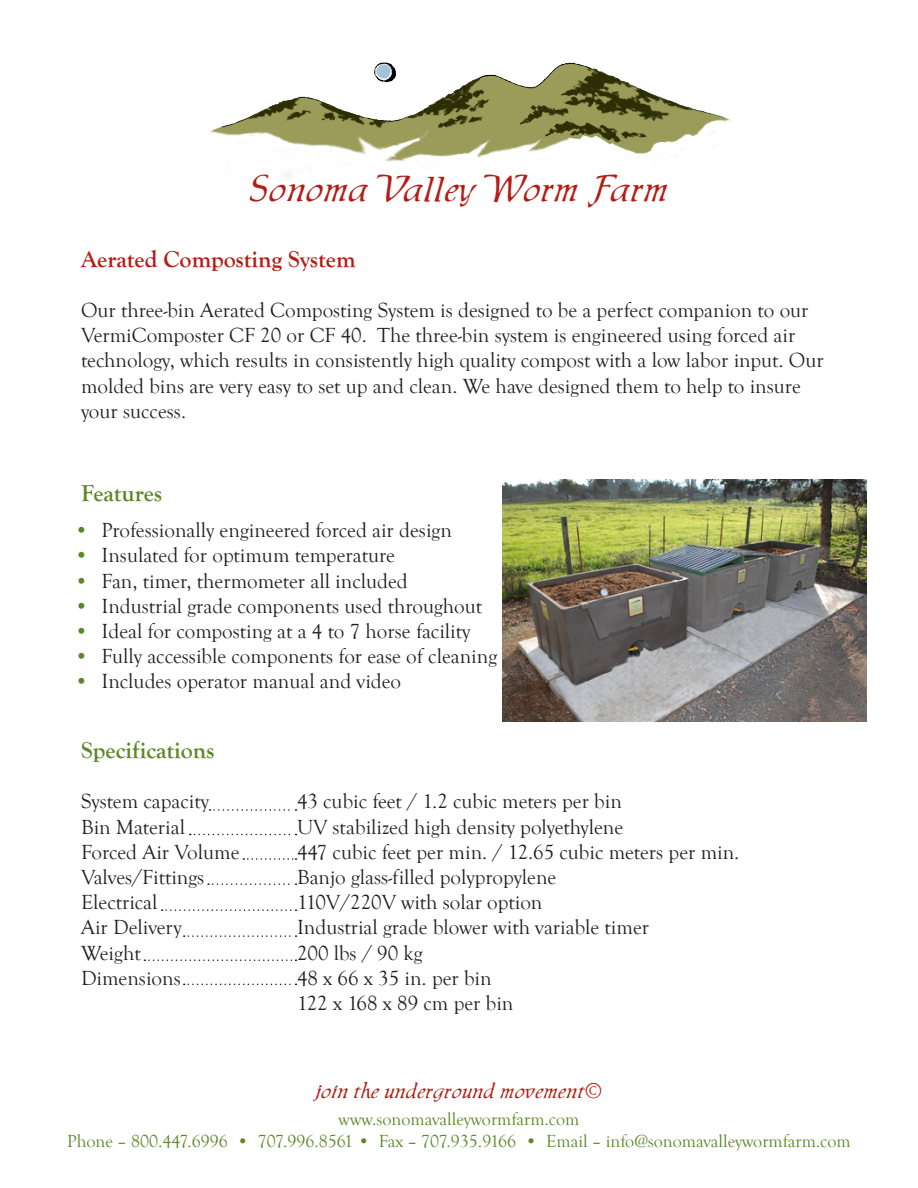
<style>
.page{position:relative;width:918px;height:1188px;background:#fff}
.page>*{position:absolute;margin:0;border:0;box-sizing:border-box;transform-origin:0 0}
.t1{font:36px "Chaucer";color:#b41d15}
.t2{font:700 24px "Goudy Old Style T";color:#b41d15}
.t3{font:700 24px "Goudy Old Style T";color:#5c8727}
.t4{font:21px/25.2px "Goudy Old Style T";color:#231f20}
.t5{font:21px "Chaucer";color:#b41d15}
.t6{font:18px "Goudy Old Style T";color:#5c8727}
.s1{color:#5c8727}
</style>
<div class="page">
<img style="left:210px;top:62px;width:522px;height:116px">
<img style="left:502px;top:480px;width:365px;height:242px">
<svg style="left:210px;top:809px;width:86px;height:2px"></svg>
<svg style="left:190px;top:834px;width:107px;height:1px"></svg>
<svg style="left:208px;top:883px;width:88px;height:2px"></svg>
<svg style="left:184px;top:984px;width:113px;height:1px"></svg>
<svg style="left:243px;top:858px;width:54px;height:2px"></svg>
<svg style="left:162px;top:909px;width:135px;height:2px"></svg>
<svg style="left:184px;top:935px;width:113px;height:2px"></svg>
<svg style="left:144px;top:959px;width:153px;height:2px"></svg>
<p class="t1" style="left:249px;top:166px;width:421px">Sonoma Valley Worm Farm</p>
<p class="t2" style="left:81px;top:245px;width:276px">Aerated Composting System</p>
<p class="t4" style="left:81px;top:298px;width:744px">Our three-bin Aerated Composting System is designed to be a perfect companion to our VermiComposter CF 20 or CF 40. The three-bin system is engineered using forced air technology, which results in consistently high quality compost with a low labor input. Our molded bins are very easy to set up and clean. We have designed them to help to insure your success.</p>
<p class="t3" style="left:81px;top:480px;width:83px">Features</p>
<p class="t4" style="left:75px;top:518px;width:379px"><span class="s1">•</span> Professionally engineered forced air design</p>
<p class="t4" style="left:75px;top:543px;width:322px"><span class="s1">•</span> Insulated for optimum temperature</p>
<p class="t4" style="left:75px;top:569px;width:335px"><span class="s1">•</span> Fan, timer, thermometer all included</p>
<p class="t4" style="left:75px;top:594px;width:409px"><span class="s1">•</span> Industrial grade components used throughout</p>
<p class="t4" style="left:75px;top:619px;width:397px"><span class="s1">•</span> Ideal for composting at a 4 to 7 horse facility</p>
<p class="t4" style="left:75px;top:644px;width:424px"><span class="s1">•</span> Fully accessible components for ease of cleaning</p>
<p class="t4" style="left:75px;top:669px;width:328px"><span class="s1">•</span> Includes operator manual and video</p>
<p class="t3" style="left:81px;top:737px;width:135px">Specifications</p>
<p class="t4" style="left:81px;top:789px;width:129px">System capacity</p>
<p class="t4" style="left:297px;top:789px;width:326px">43 cubic feet / 1.2 cubic meters per bin</p>
<p class="t4" style="left:81px;top:815px;width:106px">Bin Material</p>
<p class="t4" style="left:297px;top:815px;width:328px">UV stabilized high density polyethylene</p>
<p class="t4" style="left:81px;top:840px;width:160px">Forced Air Volume</p>
<p class="t4" style="left:297px;top:840px;width:444px">447 cubic feet per min. / 12.65 cubic meters per min.</p>
<p class="t4" style="left:81px;top:865px;width:125px">Valves/Fittings</p>
<p class="t4" style="left:297px;top:865px;width:261px">Banjo glass-filled polypropylene</p>
<p class="t4" style="left:81px;top:890px;width:78px">Electrical</p>
<p class="t4" style="left:297px;top:890px;width:247px">110V/220V with solar option</p>
<p class="t4" style="left:81px;top:915px;width:102px">Air Delivery</p>
<p class="t4" style="left:297px;top:915px;width:354px">Industrial grade blower with variable timer</p>
<p class="t4" style="left:81px;top:941px;width:61px">Weight</p>
<p class="t4" style="left:297px;top:941px;width:127px">200 lbs / 90 kg</p>
<p class="t4" style="left:81px;top:966px;width:101px">Dimensions</p>
<p class="t4" style="left:297px;top:966px;width:196px">48 x 66 x 35 in. per bin</p>
<p class="t4" style="left:297px;top:991px;width:218px">122 x 168 x 89 cm per bin</p>
<p class="t5" style="left:316px;top:1077px;width:288px">join the underground movement©</p>
<p class="t6" style="left:339px;top:1110px;width:242px">www.sonomavalleywormfarm.com</p>
<p class="t6" style="left:67px;top:1131px;width:785px">Phone – 800.447.6996 • 707.996.8561 • Fax – 707.935.9166 • Email – info@sonomavalleywormfarm.com</p>
</div>
